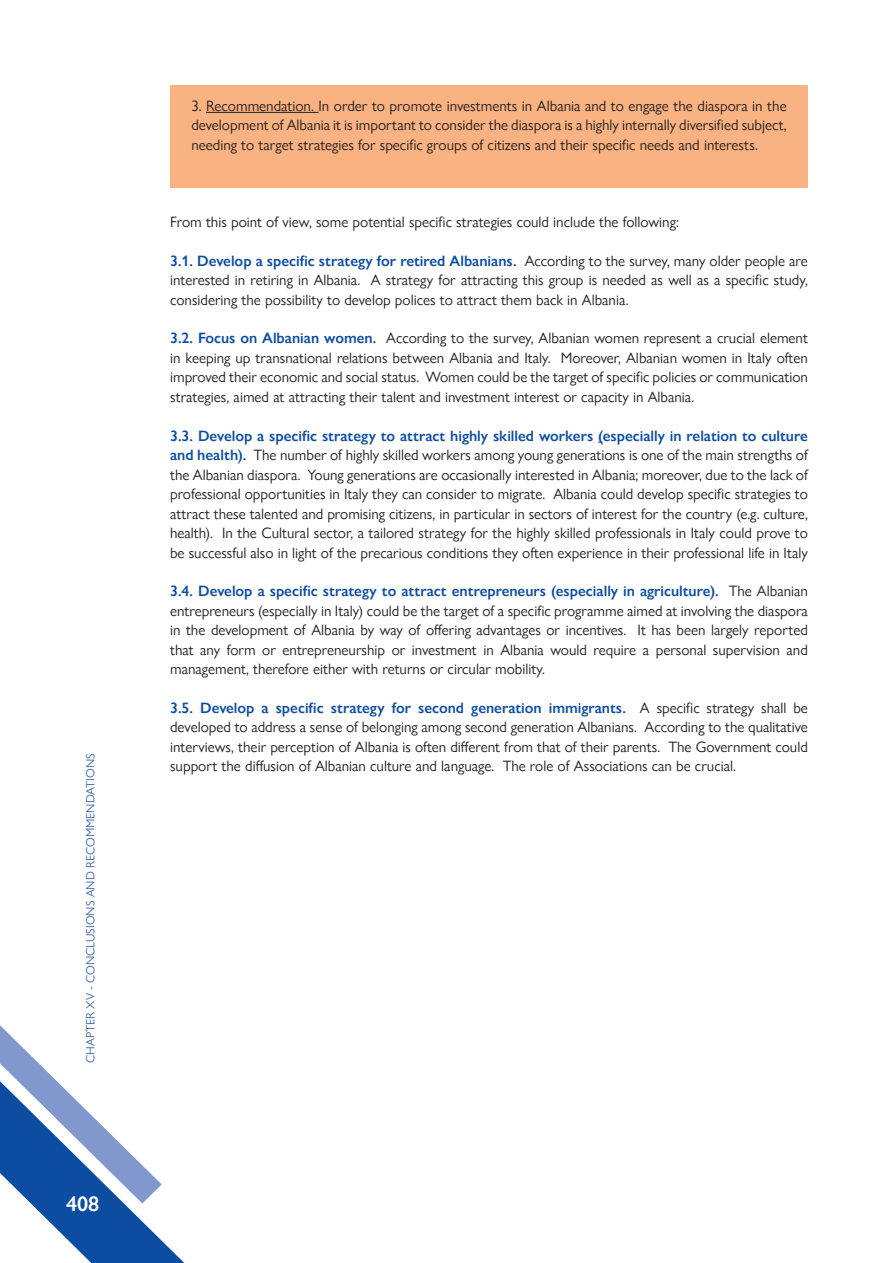
<style>
.page{position:relative;width:893px;height:1263px;background:#fff}
.page>*{position:absolute;margin:0;border:0;box-sizing:border-box;transform-origin:0 0}
.t1{font:600 21px "Gill Sans Nova";color:#fff}
.t2{font:15px/19.5px "Gill Sans Nova";color:#231f20;text-align:justify}
.t3{font:12px "Gill Sans Nova";color:#4167b1}
.s1{font-weight:600;color:#0d4da1}
</style>
<div class="page">
<svg style="left:30px;top:441px;width:573px;height:822px"></svg>
<svg style="left:0;top:462px;width:162px;height:741px"></svg>
<div style="left:170px;top:85px;width:638px;height:103px;background:#f9b281"></div>
<hr style="left:206px;top:112px;width:112px;height:1px;background:#231f20">
<p class="t3" style="left:83px;top:1063px;width:311px;rotate:-90deg">CHAPTER XV - CONCLUSIONS AND RECOMMENDATIONS</p>
<h1 class="t1" style="left:66px;top:1191px;width:35px">408</h1>
<p class="t2" style="left:191px;top:96px;width:597px">3. Recommendation. In order to promote investments in Albania and to engage the diaspora in the development of Albania it is important to consider the diaspora is a highly internally diversified subject, needing to target strategies for specific groups of citizens and their specific needs and interests.</p>
<p class="t2" style="left:170px;top:212px;width:510px">From this point of view, some potential specific strategies could include the following:</p>
<p class="t2" style="left:170px;top:251px;width:639px"><span class="s1">3.1. Develop a specific strategy for retired Albanians.</span> According to the survey, many older people are interested in retiring in Albania. A strategy for attracting this group is needed as well as a specific study, considering the possibility to develop polices to attract them back in Albania.</p>
<p class="t2" style="left:170px;top:328px;width:639px"><span class="s1">3.2. Focus on Albanian women.</span> According to the survey, Albanian women represent a crucial element in keeping up transnational relations between Albania and Italy. Moreover, Albanian women in Italy often improved their economic and social status. Women could be the target of specific policies or communication strategies, aimed at attracting their talent and investment interest or capacity in Albania.</p>
<p class="t2" style="left:170px;top:426px;width:639px"><span class="s1">3.3. Develop a specific strategy to attract highly skilled workers (especially in relation to culture and health).</span> The number of highly skilled workers among young generations is one of the main strengths of the Albanian diaspora. Young generations are occasionally interested in Albania; moreover, due to the lack of professional opportunities in Italy they can consider to migrate. Albania could develop specific strategies to attract these talented and promising citizens, in particular in sectors of interest for the country (e.g. culture, health). In the Cultural sector, a tailored strategy for the highly skilled professionals in Italy could prove to be successful also in light of the precarious conditions they often experience in their professional life in Italy</p>
<p class="t2" style="left:170px;top:581px;width:639px"><span class="s1">3.4. Develop a specific strategy to attract entrepreneurs (especially in agriculture).</span> The Albanian entrepreneurs (especially in Italy) could be the target of a specific programme aimed at involving the diaspora in the development of Albania by way of offering advantages or incentives. It has been largely reported that any form or entrepreneurship or investment in Albania would require a personal supervision and management, therefore either with returns or circular mobility.</p>
<p class="t2" style="left:170px;top:698px;width:639px"><span class="s1">3.5. Develop a specific strategy for second generation immigrants.</span> A specific strategy shall be developed to address a sense of belonging among second generation Albanians. According to the qualitative interviews, their perception of Albania is often different from that of their parents. The Government could support the diffusion of Albanian culture and language. The role of Associations can be crucial.</p>
</div>
